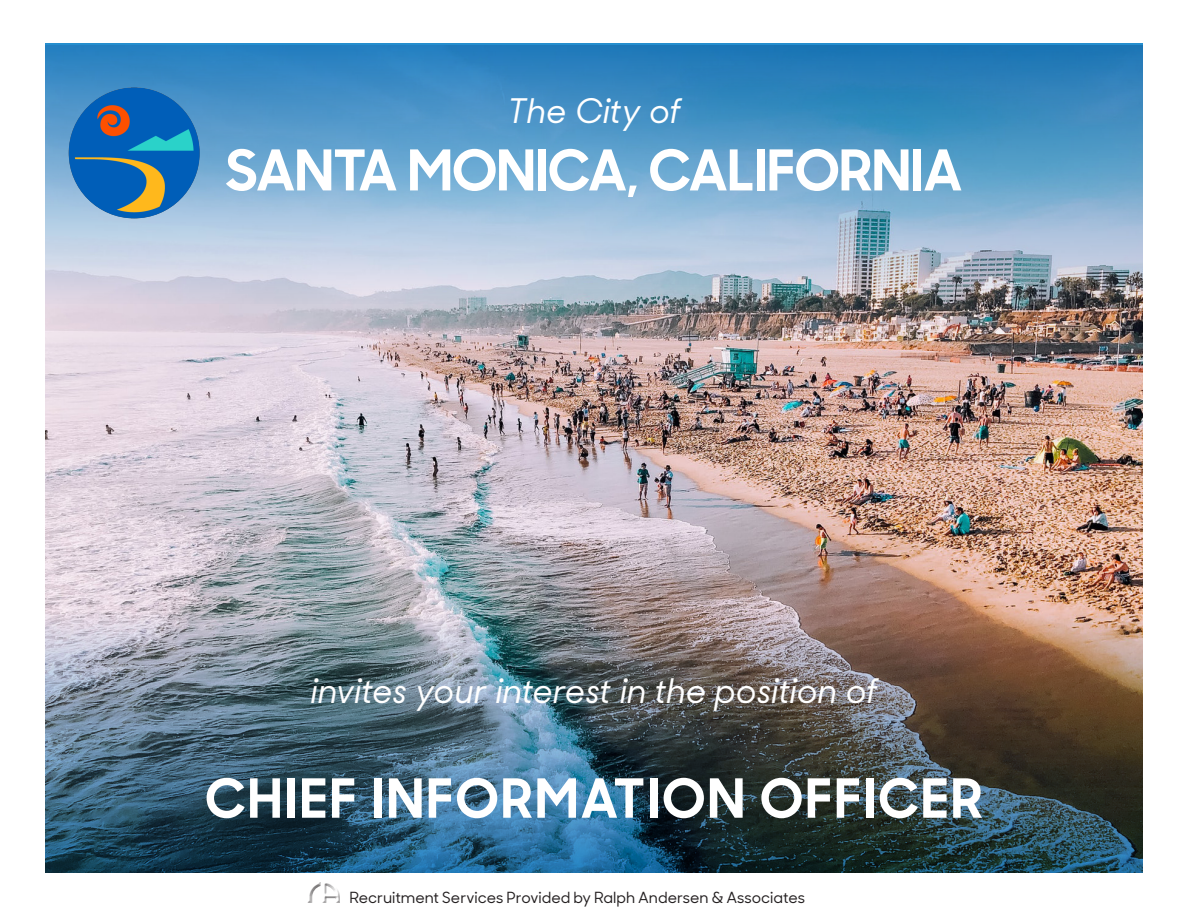
<style>
.page{position:relative;width:1188px;height:918px;background:#fff}
.page>*{position:absolute;margin:0;border:0;box-sizing:border-box;transform-origin:0 0}
.Brochure_Title{font:700 56.25px "Santa Monica Sharp";color:#fff}
.Brochure_Position{font:700 54px "Santa Monica Sharp";letter-spacing:.05em;color:#fff}
.Brochure_Title-2{font:italic 500 33.75px "Santa Monica Sharp";color:#fff}
.t1{font:500 15.3px "Santa Monica Sharp";color:#231f20}
</style>
<div class="page">
<img style="left:46px;top:304px;width:1096px;height:308px">
<svg style="left:45px;top:44px;width:1098px;height:260px;background:#74a6cc"></svg>
<img style="left:45px;top:612px;width:1098px;height:261px">
<img style="left:69px;top:87px;width:131px;height:131px;border-radius:66px">
<div style="left:306px;top:882px;width:36px;height:21px;background:#231f20;opacity:.75"></div>
<p class="Brochure_Title-2" style="left:507px;top:83px;width:175px">The City of</p>
<p class="Brochure_Title" style="left:226px;top:124px;width:738px">SANTA MONICA, CALIFORNIA</p>
<p class="Brochure_Title-2" style="left:311px;top:663px;width:568px">invites your interest in the position of</p>
<p class="Brochure_Position" style="left:206px;top:754px;width:779px">CHIEF INFORMATION OFFICER</p>
<p class="t1" style="left:349px;top:887px;width:457px">Recruitment Services Provided by Ralph Andersen &amp; Associates</p>
</div>
